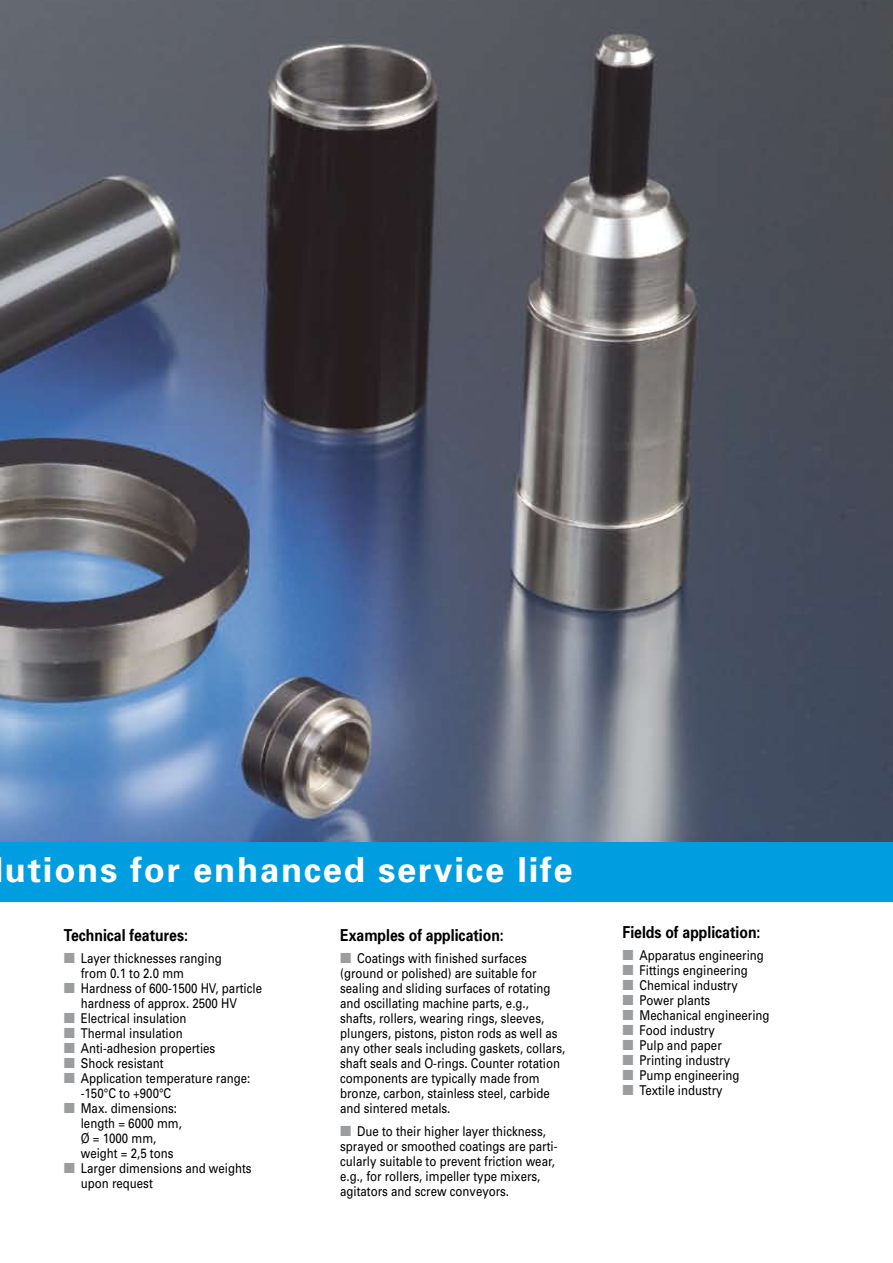
<style>
.page{position:relative;width:893px;height:1263px;background:#fff}
.page>*{position:absolute;margin:0;border:0;box-sizing:border-box;transform-origin:0 0}
.t1{font:700 34.5px "Univers";letter-spacing:.05em;color:#fff}
.t2{font:700 16.5px "Univers";color:#000;scale:.85 1}
.t3{font:13.5px/15px "Univers";color:#000;scale:.85 1}
.s1{font-family:"European Pi Three";color:#9c9d9f}
</style>
<div class="page">
<img style="left:0;top:0;width:893px;height:842px">
<div style="left:0;top:842px;width:893px;height:59px;background:#009ee0"></div>
<h1 class="t1" style="left:5px;top:847px;width:569px">utions for enhanced service life</h1>
<p class="t2" style="left:64px;top:924px;width:148px">Technical features:</p>
<p class="t3" style="left:64px;top:950px;width:187px"><span class="s1">M</span> Layer thicknesses ranging</p>
<p class="t3" style="left:81px;top:965px;width:123px">from 0.1 to 2.0 mm</p>
<p class="t3" style="left:64px;top:980px;width:235px"><span class="s1">M</span> Hardness of 600-1500 HV, particle</p>
<p class="t3" style="left:81px;top:995px;width:185px">hardness of approx. 2500 HV</p>
<p class="t3" style="left:64px;top:1010px;width:146px"><span class="s1">M</span> Electrical insulation</p>
<p class="t3" style="left:64px;top:1025px;width:142px"><span class="s1">M</span> Thermal insulation</p>
<p class="t3" style="left:64px;top:1040px;width:180px"><span class="s1">M</span> Anti-adhesion properties</p>
<p class="t3" style="left:64px;top:1055px;width:119px"><span class="s1">M</span> Shock resistant</p>
<p class="t3" style="left:64px;top:1070px;width:221px"><span class="s1">M</span> Application temperature range:</p>
<p class="t3" style="left:81px;top:1085px;width:108px">-150°C to +900°C</p>
<p class="t3" style="left:64px;top:1100px;width:135px"><span class="s1">M</span> Max. dimensions:</p>
<p class="t3" style="left:81px;top:1115px;width:120px">length = 6000 mm,</p>
<p class="t3" style="left:81px;top:1130px;width:90px">Ø = 1000 mm,</p>
<p class="t3" style="left:81px;top:1145px;width:111px">weight = 2,5 tons</p>
<p class="t3" style="left:64px;top:1160px;width:223px"><span class="s1">M</span> Larger dimensions and weights</p>
<p class="t3" style="left:81px;top:1175px;width:86px">upon request</p>
<p class="t2" style="left:340px;top:924px;width:194px">Examples of application:</p>
<p class="t3" style="left:340px;top:950px;width:266px"><span class="s1">M</span> Coatings with finished surfaces (ground or polished) are suitable for sealing and sliding surfaces of rotating and oscillating machine parts, e.g., shafts, rollers, wearing rings, sleeves, plungers, pistons, piston rods as well as any other seals including gaskets, collars, shaft seals and O-rings. Counter rotation components are typically made from bronze, carbon, stainless steel, carbide and sintered metals.</p>
<p class="t3" style="left:340px;top:1123px;width:257px"><span class="s1">M</span> Due to their higher layer thickness, sprayed or smoothed coatings are parti&shy;cularly suitable to prevent friction wear, e.g., for rollers, impeller type mixers, agitators and screw conveyors.</p>
<p class="t2" style="left:622px;top:921px;width:164px">Fields of application:</p>
<p class="t3" style="left:622px;top:948px;width:175px"><span class="s1">M</span> Apparatus engineering<br><span class="s1">M</span> Fittings engineering<br><span class="s1">M</span> Chemical industry<br><span class="s1">M</span> Power plants<br><span class="s1">M</span> Mechanical engineering<br><span class="s1">M</span> Food industry<br><span class="s1">M</span> Pulp and paper<br><span class="s1">M</span> Printing industry<br><span class="s1">M</span> Pump engineering<br><span class="s1">M</span> Textile industry</p>
</div>
